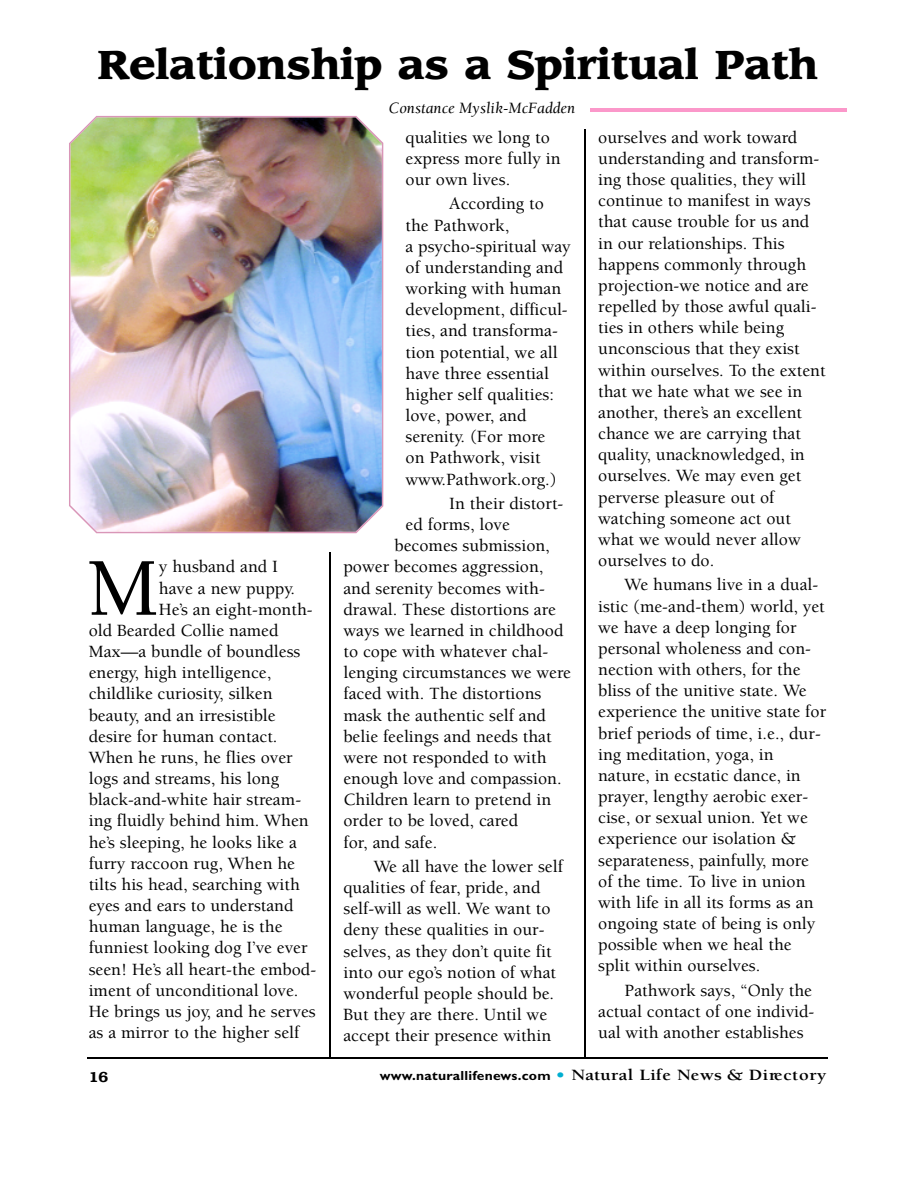
<style>
.page{position:relative;width:918px;height:1188px;background:#fff}
.page>*{position:absolute;margin:0;border:0;box-sizing:border-box;transform-origin:0 0}
.t1{font:500 84.3px "Berkeley";color:#000}
.t2{font:900 39.75px "Leawood";color:#000}
.t3{font:500 17.7px/21.1px "Berkeley";color:#000}
.t4{font:700 16.2px "Berkeley";letter-spacing:.02em;color:#000;scale:1.15 1}
.t5{font:italic 16.2px "Berkeley";color:#000}
.t6{font:600 14.7px "Bookman";color:#000}
.s1{font-family:"Gill Sans";font-size:13.2px}
.s2{color:#00aed0}
</style>
<div class="page">
<hr style="left:87px;top:1057px;width:741px;height:1px;background:#000">
<hr style="left:329px;top:552px;width:2px;height:506px;background:#000">
<hr style="left:584px;top:129px;width:1px;height:929px;background:#000">
<img style="left:69px;top:116px;width:314px;height:417px">
<hr style="left:590px;top:108px;width:257px;height:4px;background:#fb98ca">
<h2 class="t2" style="left:97px;top:48px;width:723px">Relationship as a Spiritual Path</h2>
<p class="t5" style="left:389px;top:102px;width:188px">Constance Myslik-McFadden</p>
<h1 class="t1" style="left:87px;top:555px;width:73px">M</h1>
<p class="t3" style="left:159px;top:558px;width:121px">y husband and I</p>
<p class="t3" style="left:159px;top:579px;width:138px">have a new puppy.</p>
<p class="t3" style="left:159px;top:600px;width:155px">He’s an eight-month-</p>
<p class="t3" style="left:89px;top:621px;width:191px">old Bearded Collie named</p>
<p class="t3" style="left:89px;top:643px;width:213px">Max—a bundle of boundless</p>
<p class="t3" style="left:89px;top:664px;width:184px">energy, high intelligence,</p>
<p class="t3" style="left:89px;top:685px;width:185px">childlike curiosity, silken</p>
<p class="t3" style="left:89px;top:706px;width:188px">beauty, and an irresistible</p>
<p class="t3" style="left:89px;top:727px;width:190px">desire for human contact.</p>
<p class="t3" style="left:89px;top:748px;width:206px">When he runs, he flies over</p>
<p class="t3" style="left:89px;top:770px;width:192px">logs and streams, his long</p>
<p class="t3" style="left:89px;top:791px;width:214px">black-and-white hair stream-</p>
<p class="t3" style="left:89px;top:812px;width:221px">ing fluidly behind him. When</p>
<p class="t3" style="left:89px;top:833px;width:210px">he’s sleeping, he looks like a</p>
<p class="t3" style="left:89px;top:854px;width:208px">furry raccoon rug, When he</p>
<p class="t3" style="left:89px;top:875px;width:213px">tilts his head, searching with</p>
<p class="t3" style="left:89px;top:897px;width:206px">eyes and ears to understand</p>
<p class="t3" style="left:89px;top:918px;width:195px">human language, he is the</p>
<p class="t3" style="left:89px;top:939px;width:220px">funniest looking dog I’ve ever</p>
<p class="t3" style="left:89px;top:960px;width:229px">seen! He’s all heart-the embod-</p>
<p class="t3" style="left:89px;top:981px;width:211px">iment of unconditional love.</p>
<p class="t3" style="left:89px;top:1002px;width:229px">He brings us joy, and he serves</p>
<p class="t3" style="left:89px;top:1024px;width:212px">as a mirror to the higher self</p>
<p class="t3" style="left:406px;top:128px;width:156px">qualities we long to express more fully in our own lives.</p>
<p class="t3" style="left:406px;top:195px;width:167px;text-indent:44px">According to the Pathwork,<br>a psycho-spiritual way of understanding and working with human development, difficul&shy;ties, and transforma&shy;tion potential, we all have three essential higher self qualities: love, power, and serenity. (For more<br>on Pathwork, visit www.Pathwork.org.)</p>
<p class="t3" style="left:449px;top:494px;width:116px">In their distort-</p>
<p class="t3" style="left:406px;top:516px;width:106px">ed forms, love</p>
<p class="t3" style="left:395px;top:537px;width:157px">becomes submission,</p>
<p class="t3" style="left:343px;top:558px;width:202px">power becomes aggression,</p>
<p class="t3" style="left:343px;top:579px;width:203px">and serenity becomes with-</p>
<p class="t3" style="left:343px;top:600px;width:214px">drawal. These distortions are</p>
<p class="t3" style="left:343px;top:621px;width:222px">ways we learned in childhood</p>
<p class="t3" style="left:343px;top:643px;width:206px">to cope with whatever chal-</p>
<p class="t3" style="left:343px;top:664px;width:229px">lenging circumstances we were</p>
<p class="t3" style="left:343px;top:685px;width:199px">faced with. The distortions</p>
<p class="t3" style="left:343px;top:706px;width:204px">mask the authentic self and</p>
<p class="t3" style="left:343px;top:727px;width:210px">belie feelings and needs that</p>
<p class="t3" style="left:343px;top:748px;width:205px">were not responded to with</p>
<p class="t3" style="left:343px;top:770px;width:220px">enough love and compassion.</p>
<p class="t3" style="left:343px;top:791px;width:209px">Children learn to pretend in</p>
<p class="t3" style="left:343px;top:812px;width:176px">order to be loved, cared</p>
<p class="t3" style="left:343px;top:833px;width:95px">for, and safe.</p>
<p class="t3" style="left:343px;top:857px;width:221px;text-indent:30px">We all have the lower self qualities of fear, pride, and self-will as well. We want to deny these qualities in our&shy;selves, as they don’t quite fit into our ego’s notion of what wonderful people should be.<br>But they are there. Until we accept their presence within</p>
<p class="t3" style="left:598px;top:128px;width:229px">ourselves and work toward understanding and transform&shy;ing those qualities, they will continue to manifest in ways that cause trouble for us and in our relationships. This happens commonly through projection-we notice and are repelled by those awful quali&shy;ties in others while being unconscious that they exist within ourselves. To the extent that we hate what we see in another, there’s an excellent chance we are carrying that quality, unacknowledged, in ourselves. We may even get perverse pleasure out of watching someone act out what we would never allow ourselves to do.</p>
<p class="t3" style="left:598px;top:576px;width:230px;text-indent:26px">We humans live in a dual&shy;istic (me-and-them) world, yet we have a deep longing for personal wholeness and con&shy;nection with others, for the bliss of the unitive state. We experience the unitive state for brief periods of time, i.e., dur&shy;ing meditation, yoga, in nature, in ecstatic dance, in prayer, lengthy aerobic exer&shy;cise, or sexual union. Yet we experience our isolation &amp; separateness, painfully, more of the time. To live in union with life in all its forms as an ongoing state of being is only possible when we heal the split within ourselves.</p>
<p class="t3" style="left:598px;top:981px;width:218px;text-indent:26px">Pathwork says, “Only the actual contact of one individ&shy;ual with another establishes</p>
<p class="t6" style="left:89px;top:1071px;width:21px">16</p>
<p class="t4" style="left:380px;top:1069px;width:390px"><span class="s1">w w w.n a t u r a llife n ew s .c o m</span> <span class="s2">•</span> Natural Life News &amp; D ire c t o ry</p>
</div>
